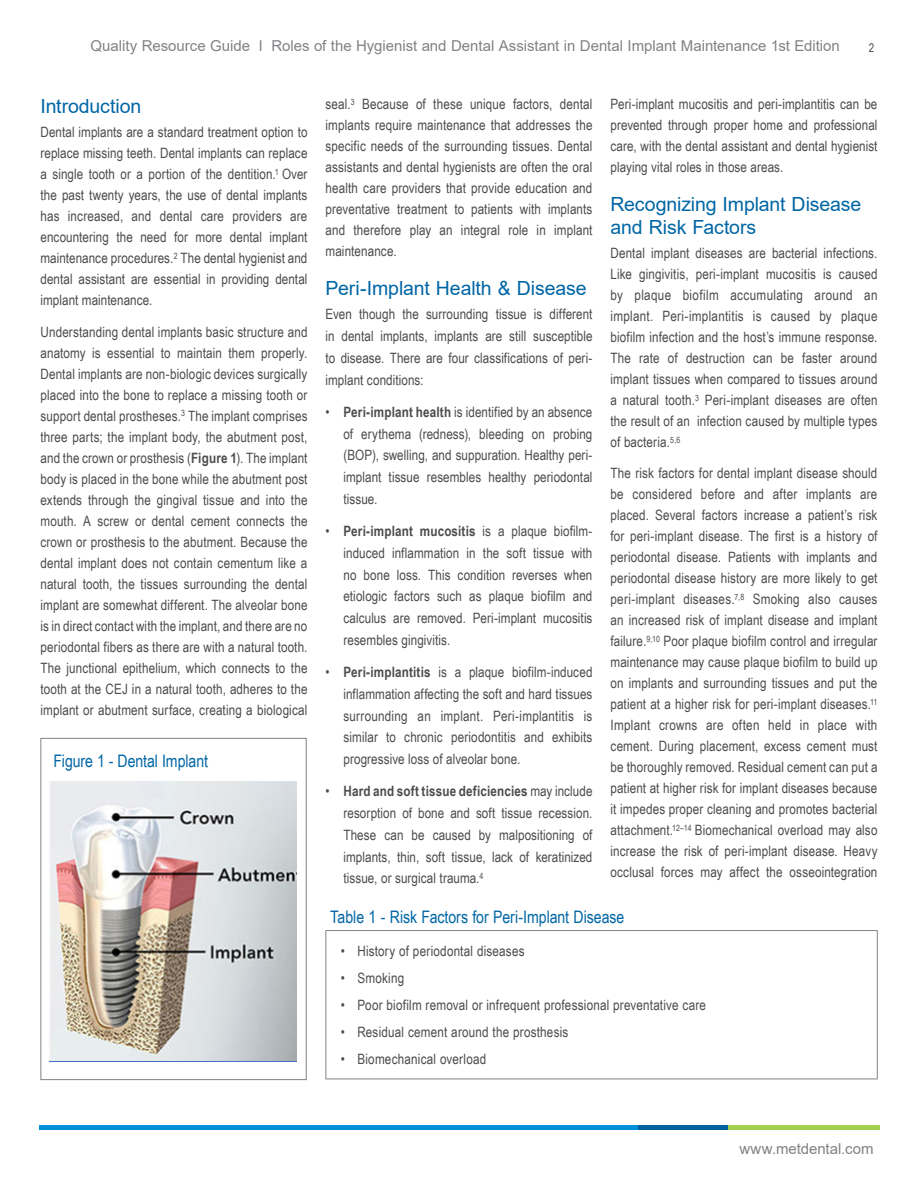
<style>
.page{position:relative;width:918px;height:1188px;background:#fff}
.page>*{position:absolute;margin:0;border:0;box-sizing:border-box;transform-origin:0 0}
.Body{font:19.5px/22.5px "Arial";letter-spacing:-.005em;color:#0066a5}
.Post_Test_Questions{font:17.25px "Arial Narrow";letter-spacing:-.005em;color:#0066a5}
.t1{font:15px "Arial";letter-spacing:-.005em;color:#808285}
.Body-2{font:14.25px/21px "Arial Narrow";letter-spacing:.005em;color:#4b4c4d;text-align:justify}
.Post_Test_Questions-2{font:14.25px "Arial Narrow";letter-spacing:.015em;color:#4b4c4d}
.t2{font:12px "Arial Narrow";color:#4b4c4d}
.s1{font-weight:700}
</style>
<div class="page">
<hr style="left:39px;top:1125px;width:600px;height:4px;background:#0090da">
<hr style="left:639px;top:1125px;width:89px;height:4px;background:#0061a0">
<hr style="left:728px;top:1125px;width:152px;height:4px;background:#a4ce4e">
<hr style="left:326px;top:1079px;width:552px;height:1px;background:#808285">
<hr style="left:326px;top:930px;width:552px;height:1px;background:#808285">
<hr style="left:326px;top:931px;width:1px;height:148px;background:#808285">
<hr style="left:877px;top:931px;width:1px;height:148px;background:#808285">
<div style="left:40px;top:738px;width:267px;height:342px;background:#fff;border:1px solid #808285"></div>
<img style="left:50px;top:781px;width:247px;height:281px">
<p class="t1" style="left:91px;top:36px;width:751px">Quality Resource Guide l Roles of the Hygienist and Dental Assistant in Dental Implant Maintenance 1st Edition</p>
<p class="t2" style="left:869px;top:39px;width:7px">2</p>
<p class="Body" style="left:40px;top:95px;width:102px">Introduction</p>
<p class="Body-2" style="left:40px;top:121px;width:269px">Dental implants are a standard treatment option to replace missing teeth. Dental implants can replace a single tooth or a portion of the dentition.<sup>1</sup> Over the past twenty years, the use of dental implants has increased, and dental care providers are encountering the need for more dental implant maintenance procedures.<sup>2</sup> The dental hygienist and dental assistant are essential in providing dental implant maintenance.</p>
<p class="Body-2" style="left:40px;top:321px;width:269px">Understanding dental implants basic structure and anatomy is essential to maintain them properly.<br>Dental implants are non-biologic devices surgically placed into the bone to replace a missing tooth or support dental prostheses.<sup>3</sup> The implant comprises three parts; the implant body, the abutment post, and the crown or prosthesis (<span class="s1">Figure 1</span>). The implant body is placed in the bone while the abutment post extends through the gingival tissue and into the mouth. A screw or dental cement connects the crown or prosthesis to the abutment. Because the dental implant does not contain cementum like a natural tooth, the tissues surrounding the dental implant are somewhat different. The alveolar bone is in direct contact with the implant, and there are no periodontal fibers as there are with a natural tooth.<br>The junctional epithelium, which connects to the tooth at the CEJ in a natural tooth, adheres to the implant or abutment surface, creating a biological</p>
<p class="Post_Test_Questions" style="left:53px;top:748px;width:156px">Figure 1 - Dental Implant</p>
<p class="Body-2" style="left:326px;top:93px;width:269px">seal.<sup>3</sup> Because of these unique factors, dental implants require maintenance that addresses the specific needs of the surrounding tissues. Dental assistants and dental hygienists are often the oral health care providers that provide education and preventative treatment to patients with implants and therefore play an integral role in implant maintenance.</p>
<p class="Body" style="left:326px;top:276px;width:263px">Peri-Implant Health &amp; Disease</p>
<p class="Body-2" style="left:326px;top:303px;width:269px;line-height:21.8px">Even though the surrounding tissue is different in dental implants, implants are still susceptible to disease. There are four classifications of peri&shy;implant conditions:</p>
<p class="Body-2" style="left:344px;top:400px;width:251px;line-height:21.8px;text-indent:-18px">• <span class="s1">Peri-implant health</span> is identified by an absence of erythema (redness), bleeding on probing (BOP), swelling, and suppuration. Healthy peri&shy;implant tissue resembles healthy periodontal tissue.</p>
<p class="Body-2" style="left:344px;top:520px;width:251px;line-height:21.8px;text-indent:-18px">• <span class="s1">Peri-implant mucositis</span> is a plaque biofilm&shy;induced inflammation in the soft tissue with no bone loss. This condition reverses when etiologic factors such as plaque biofilm and calculus are removed. Peri-implant mucositis resembles gingivitis.</p>
<p class="Body-2" style="left:344px;top:661px;width:251px;line-height:21.8px;text-indent:-18px">• <span class="s1">Peri-implantitis</span> is a plaque biofilm-induced inflammation affecting the soft and hard tissues surrounding an implant. Peri-implantitis is similar to chronic periodontitis and exhibits progressive loss of alveolar bone.</p>
<p class="Body-2" style="left:344px;top:780px;width:251px;line-height:21.8px;text-indent:-18px">• <span class="s1">Hard and soft tissue deficiencies</span> may include resorption of bone and soft tissue recession.<br>These can be caused by malpositioning of implants, thin, soft tissue, lack of keratinized tissue, or surgical trauma.<sup>4</sup></p>
<p class="Body-2" style="left:610px;top:93px;width:268px">Peri-implant mucositis and peri-implantitis can be prevented through proper home and professional care, with the dental assistant and dental hygienist playing vital roles in those areas.</p>
<p class="Body" style="left:610px;top:193px;width:252px">Recognizing Implant Disease and Risk Factors</p>
<p class="Body-2" style="left:610px;top:242px;width:269px">Dental implant diseases are bacterial infections.<br>Like gingivitis, peri-implant mucositis is caused by plaque biofilm accumulating around an implant. Peri-implantitis is caused by plaque biofilm infection and the host’s immune response.<br>The rate of destruction can be faster around implant tissues when compared to tissues around a natural tooth.<sup>3</sup> Peri-implant diseases are often the result of an infection caused by multiple types of bacteria.<sup>5,6</sup></p>
<p class="Body-2" style="left:610px;top:462px;width:269px">The risk factors for dental implant disease should be considered before and after implants are placed. Several factors increase a patient’s risk for peri-implant disease. The first is a history of periodontal disease. Patients with implants and periodontal disease history are more likely to get peri-implant diseases.<sup>7,8</sup> Smoking also causes an increased risk of implant disease and implant failure.<sup>9,10</sup> Poor plaque biofilm control and irregular maintenance may cause plaque biofilm to build up on implants and surrounding tissues and put the patient at a higher risk for peri-implant diseases.<sup>11<br></sup>Implant crowns are often held in place with cement. During placement, excess cement must be thoroughly removed. Residual cement can put a patient at higher risk for implant diseases because it impedes proper cleaning and promotes bacterial attachment.<sup>12–14</sup> Biomechanical overload may also increase the risk of peri-implant disease. Heavy occlusal forces may affect the osseointegration</p>
<p class="Post_Test_Questions" style="left:330px;top:904px;width:296px">Table 1 - Risk Factors for Peri-Implant Disease</p>
<p class="Post_Test_Questions-2" style="left:341px;top:940px;width:185px">• History of periodontal diseases</p>
<p class="Post_Test_Questions-2" style="left:341px;top:967px;width:65px">• Smoking</p>
<p class="Post_Test_Questions-2" style="left:341px;top:994px;width:367px">• Poor biofilm removal or infrequent professional preventative care</p>
<p class="Post_Test_Questions-2" style="left:341px;top:1021px;width:229px">• Residual cement around the prosthesis</p>
<p class="Post_Test_Questions-2" style="left:341px;top:1048px;width:147px">• Biomechanical overload</p>
<p class="t1" style="left:739px;top:1139px;width:136px">www.metdental.com</p>
</div>
